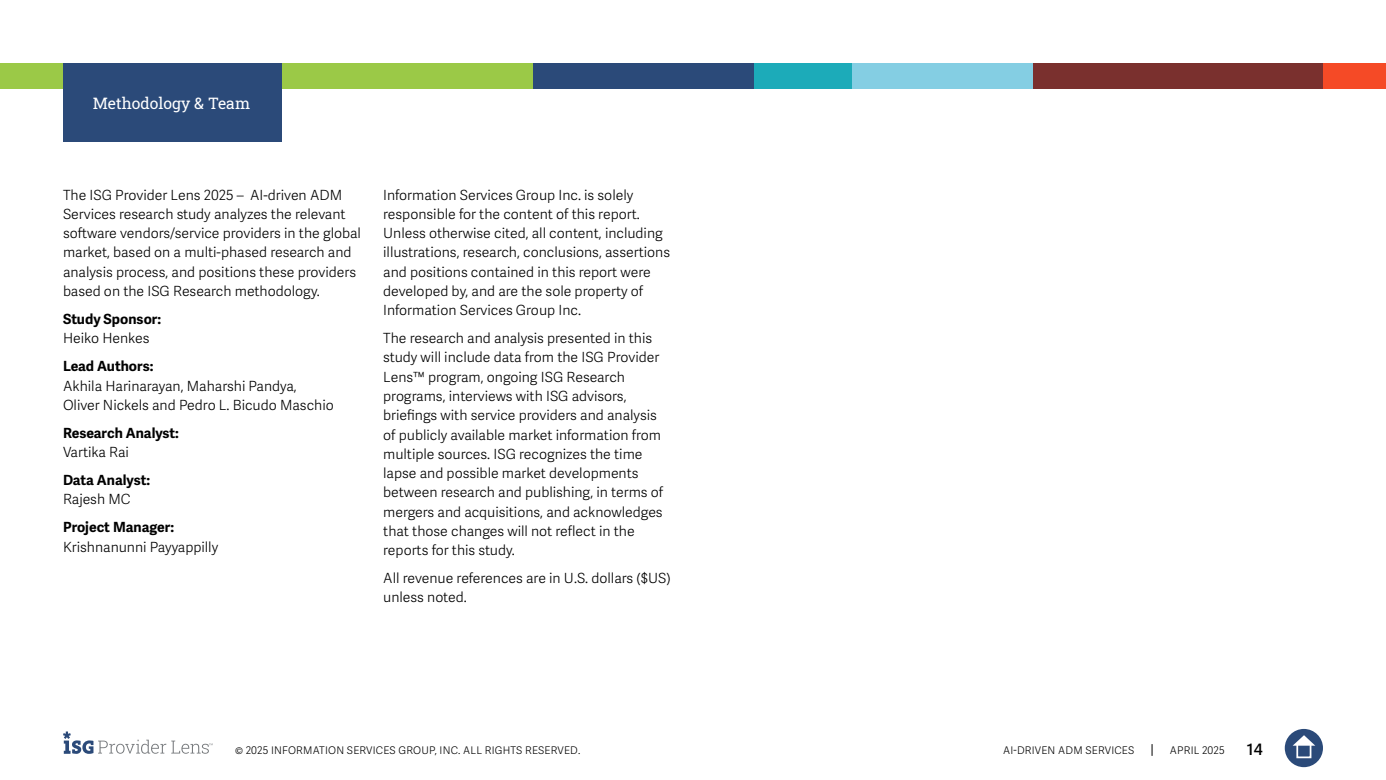
<style>
.page{position:relative;width:1386px;height:780px;background:#fff}
.page>*{position:absolute;margin:0;border:0;box-sizing:border-box;transform-origin:0 0}
.t1{font:15.75px "Roboto Slab ISG P Regular";color:#fff}
.t2{font:600 15.75px "Adelle Sans";color:#000}
.t3{font:300 14px/19.2px "Adelle Sans";color:#000}
.t4{font:700 14px "Adelle Sans";color:#000}
.t5{font:300 10.5px "Adelle Sans";letter-spacing:.02em;color:#000}
</style>
<div class="page">
<svg style="left:63px;top:731px;width:150px;height:23px"></svg>
<svg style="left:1152px;top:744px;width:1px;height:12px"></svg>
<div style="left:1285px;top:729px;width:38px;height:38px;background:#2b4a79;border-radius:50%"></div>
<svg style="left:1293px;top:735px;width:22px;height:10px"></svg>
<div style="left:1296px;top:743px;width:15px;height:15px;border:2px solid #fff"></div>
<div style="left:0;top:63px;width:533px;height:25px;background:#9bc947"></div>
<div style="left:533px;top:63px;width:223px;height:25px;background:#2b4a79"></div>
<div style="left:850px;top:63px;width:184px;height:25px;background:#84cee3"></div>
<div style="left:1323px;top:63px;width:63px;height:25px;background:#f54a26"></div>
<div style="left:1033px;top:63px;width:290px;height:25px;background:#7a302e"></div>
<div style="left:754px;top:63px;width:98px;height:25px;background:#1cabb9"></div>
<div style="left:63px;top:63px;width:219px;height:79px;background:#2b4a79"></div>
<p class="t1" style="left:93px;top:92px;width:159px">Methodology &amp; Team</p>
<p class="t3" style="left:63px;top:185px;width:299px">The ISG Provider Lens 2025 – AI-driven ADM Services research study analyzes the relevant software vendors/service providers in the global market, based on a multi-phased research and analysis process, and positions these providers based on the ISG Research methodology.</p>
<p class="t4" style="left:63px;top:310px;width:100px">Study Sponsor:</p>
<p class="t3" style="left:63px;top:329px;width:88px">Heiko Henkes</p>
<p class="t4" style="left:63px;top:358px;width:92px">Lead Authors:</p>
<p class="t3" style="left:63px;top:376px;width:272px">Akhila Harinarayan, Maharshi Pandya,<br>Oliver Nickels and Pedro L. Bicudo Maschio</p>
<p class="t4" style="left:63px;top:424px;width:118px">Research Analyst:</p>
<p class="t3" style="left:63px;top:443px;width:67px">Vartika Rai</p>
<p class="t4" style="left:63px;top:471px;width:89px">Data Analyst:</p>
<p class="t3" style="left:63px;top:490px;width:69px">Rajesh MC</p>
<p class="t4" style="left:63px;top:519px;width:113px">Project Manager:</p>
<p class="t3" style="left:63px;top:537px;width:157px">Krishnanunni Payyappilly</p>
<p class="t3" style="left:383px;top:185px;width:288px">Information Services Group Inc. is solely responsible for the content of this report.<br>Unless otherwise cited, all content, including illustrations, research, conclusions, assertions and positions contained in this report were developed by, and are the sole property of Information Services Group Inc.</p>
<p class="t3" style="left:383px;top:329px;width:282px">The research and analysis presented in this study will include data from the ISG Provider Lens™ program, ongoing ISG Research programs, interviews with ISG advisors, briefings with service providers and analysis of publicly available market information from multiple sources. ISG recognizes the time lapse and possible market developments between research and publishing, in terms of mergers and acquisitions, and acknowledges that those changes will not reflect in the reports for this study.</p>
<p class="t3" style="left:383px;top:569px;width:289px">All revenue references are in U.S. dollars ($US) unless noted.</p>
<p class="t5" style="left:235px;top:744px;width:347px">© 2025 INFORMATION SERVICES GROUP, INC. ALL RIGHTS RESERVED.</p>
<p class="t5" style="left:1003px;top:744px;width:133px">AI-DRIVEN ADM SERVICES</p>
<p class="t5" style="left:1170px;top:744px;width:56px">APRIL 2025</p>
<p class="t2" style="left:1247px;top:740px;width:17px">14</p>
</div>
